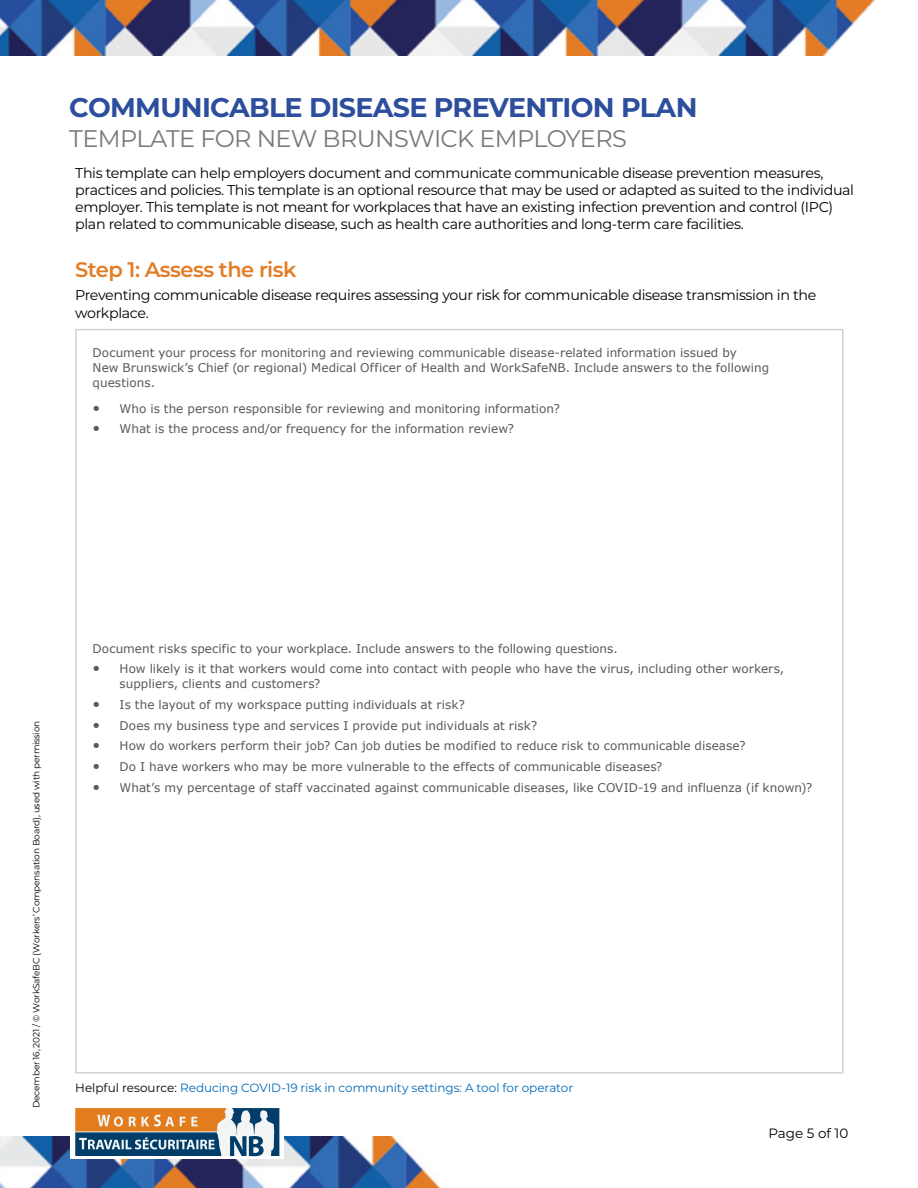
<style>
.page{position:relative;width:918px;height:1188px;background:#fff}
.page>*{position:absolute;margin:0;border:0;box-sizing:border-box;transform-origin:0 0}
.t1{font:700 27px "Montserrat";letter-spacing:-.025em;color:#2c4e9c}
.t2{font:24px "Montserrat";letter-spacing:-.025em;color:#77787b}
.t3{font:600 21px "Montserrat";letter-spacing:-.025em;color:#e37c25}
.t4{font:14.25px/17.1px "Montserrat";letter-spacing:-.025em;color:#000}
.t5{font:13.5px "Montserrat";color:#000}
.t6{font:12px/15px "Verdana";color:#58595b}
.t7{font:12px "Montserrat";color:#006ab6}
.t8{font:9px "Montserrat";letter-spacing:-.025em;color:#000}
.s1{font-size:14.25px}
.s2{color:#000}
</style>
<div class="page">
<img style="left:0;top:1136px;width:441px;height:52px">
<div style="left:71px;top:1106px;width:213px;height:53px;background:#fff"></div>
<svg style="left:75px;top:1108px;width:204px;height:48px"></svg>
<img style="left:0;top:0;width:875px;height:56px">
<h1 class="t1" style="left:69px;top:88px;width:630px">COMMUNICABLE DISEASE PREVENTION PLAN</h1>
<h2 class="t2" style="left:69px;top:122px;width:559px">TEMPLATE FOR NEW BRUNSWICK EMPLOYERS</h2>
<p class="t4" style="left:75px;top:164px;width:780px">This template can help employers document and communicate communicable disease prevention measures, practices and policies. This template is an optional resource that may be used or adapted as suited to the individual employer. This template is not meant for workplaces that have an existing infection prevention and control (IPC) plan related to communicable disease, such as health care authorities and long-term care facilities.</p>
<h3 class="t3" style="left:75px;top:255px;width:223px">Step 1: Assess the risk</h3>
<p class="t4" style="left:75px;top:286px;width:743px">Preventing communicable disease requires assessing your risk for communicable disease transmission in the workplace.</p>
<p class="t6" style="left:93px;top:345px;width:678px">Document your process for monitoring and reviewing communicable disease-related information issued by<br>New Brunswick’s Chief (or regional) Medical Officer of Health and WorkSafeNB. Include answers to the following questions.</p>
<p class="t6" style="left:93px;top:401px;width:469px"><span class="s1">•</span> Who is the person responsible for reviewing and monitoring information?</p>
<p class="t6" style="left:93px;top:421px;width:423px"><span class="s1">•</span> What is the process and/or frequency for the information review?</p>
<p class="t8" style="left:30px;top:1108px;width:389px;rotate:-90deg">December 16, 2021 / © WorkSafeBC (Workers’ Compensation Board), used with permission</p>
<p class="t6" style="left:93px;top:641px;width:527px">Document risks specific to your workplace. Include answers to the following questions.</p>
<p class="t6" style="left:120px;top:661px;width:666px;text-indent:-27px"><span class="s1">•</span> How likely is it that workers would come into contact with people who have the virus, including other workers, suppliers, clients and customers?</p>
<p class="t6" style="left:93px;top:697px;width:374px"><span class="s1">•</span> Is the layout of my workspace putting individuals at risk?</p>
<p class="t6" style="left:93px;top:718px;width:446px"><span class="s1">•</span> Does my business type and services I provide put individuals at risk?</p>
<p class="t6" style="left:93px;top:738px;width:655px"><span class="s1">•</span> How do workers perform their job? Can job duties be modified to reduce risk to communicable disease?</p>
<p class="t6" style="left:93px;top:759px;width:571px"><span class="s1">•</span> Do I have workers who may be more vulnerable to the effects of communicable diseases?</p>
<p class="t6" style="left:93px;top:780px;width:721px"><span class="s1">•</span> What’s my percentage of staff vaccinated against communicable diseases, like COVID-19 and influenza (if known)?</p>
<p class="t7" style="left:75px;top:1079px;width:499px"><span class="s2">Helpful resource:</span> Reducing COVID-19 risk in community settings: A tool for operator</p>
<p class="t5" style="left:768px;top:1124px;width:82px">Page 5 of 10</p>
</div>
